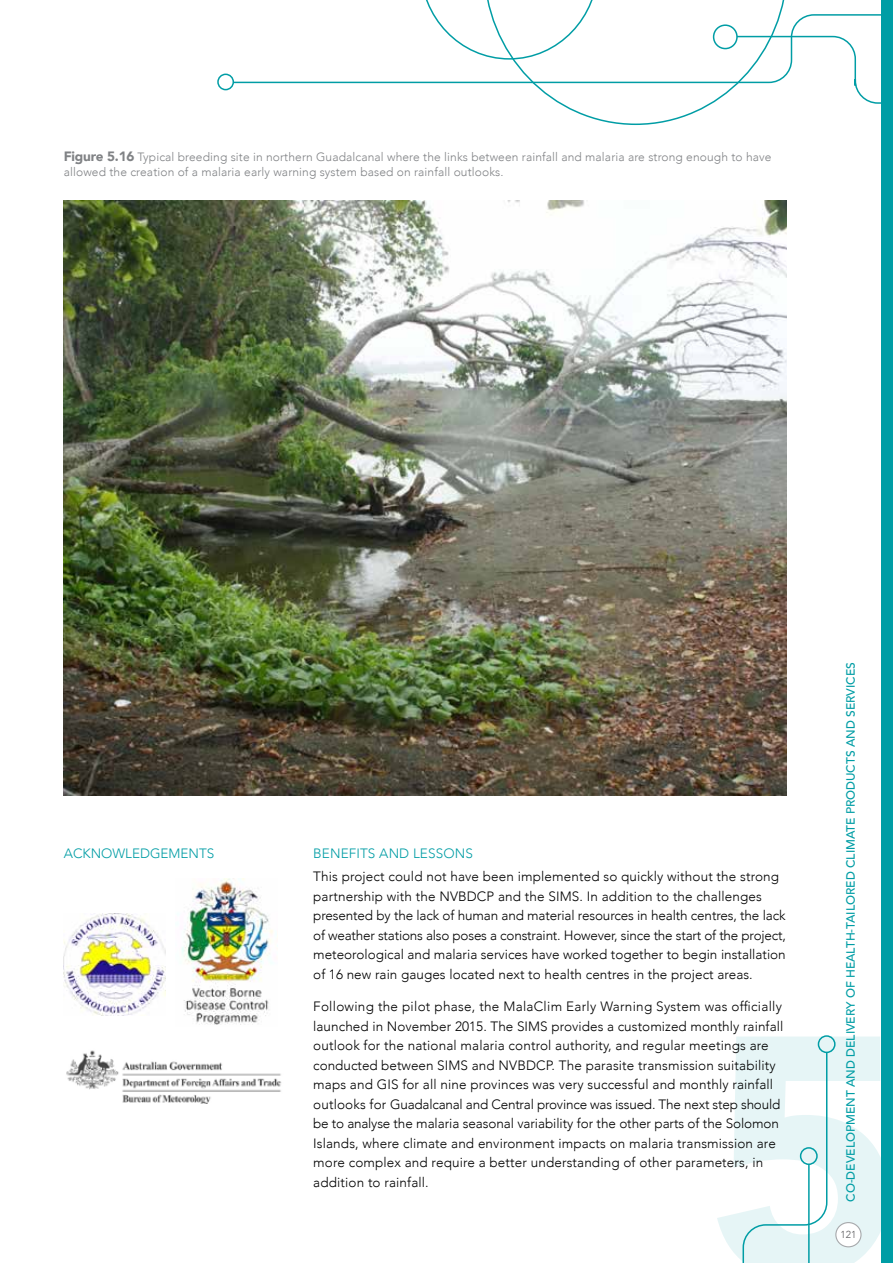
<style>
.page{position:relative;width:893px;height:1263px;background:#fff}
.page>*{position:absolute;margin:0;border:0;box-sizing:border-box;transform-origin:0 0}
.t1{font:900 336.6px "Avenir";color:#009da5}
.t2{font:300 13.5px/19.5px "Avenir";letter-spacing:.01em;color:#000}
.t3{font:300 13.5px "Avenir";letter-spacing:.005em;color:#009da5}
.t4{font:300 12px/15px "Avenir";letter-spacing:.01em;color:#808285}
.t5{font:500 12px "Avenir";color:#009da5}
.t6{font:300 10.2px "Avenir";color:#58595b}
.s1{font-weight:900;font-size:13.5px}
</style>
<div class="page">
<svg style="left:224px;top:73px;width:195px;height:11px"></svg>
<div style="left:218px;top:74px;width:15px;height:16px;background:#fff;border-radius:50%"></div>
<div style="left:217px;top:74px;width:17px;height:16px;border:2px solid #009da5;border-radius:50%"></div>
<div style="left:881px;top:0;width:12px;height:1263px;background:#009da5"></div>
<svg style="left:419px;top:0;width:462px;height:125px"></svg>
<div style="left:835px;top:1222px;width:27px;height:25px;border:1px solid #a7a9ac;border-radius:50%"></div>
<svg style="left:742px;top:1051px;width:86px;height:212px"></svg>
<div style="left:818px;top:1035px;width:18px;height:18px;border:2px solid #009da5;border-radius:50%"></div>
<div style="left:800px;top:1147px;width:18px;height:18px;border:2px solid #009da5;border-radius:50%"></div>
<img style="left:64px;top:201px;width:723px;height:595px">
<img style="left:66px;top:1050px;width:216px;height:53px">
<img style="left:64px;top:914px;width:102px;height:102px">
<img style="left:181px;top:878px;width:92px;height:147px">
<p class="t4" style="left:64px;top:149px;width:709px"><span class="s1">Figure 5.16</span> Typical breeding site in northern Guadalcanal where the links between rainfall and malaria are strong enough to have allowed the creation of a malaria early warning system based on rainfall outlooks.</p>
<p class="t5" style="left:840px;top:1202px;width:541px;rotate:-90deg">CO-DEVELOPMENT AND DELIVERY OF HEALTH-TAILORED CLIMATE PRODUCTS AND SERVICES</p>
<p class="t6" style="left:840px;top:1228px;width:18px">121</p>
<p class="t3" style="left:64px;top:845px;width:152px">ACKNOWLEDGEMENTS</p>
<p class="t3" style="left:313px;top:845px;width:161px">BENEFITS AND LESSONS</p>
<p class="t2" style="left:313px;top:867px;width:474px">This project could not have been implemented so quickly without the strong partnership with the NVBDCP and the SIMS. In addition to the challenges presented by the lack of human and material resources in health centres, the lack of weather stations also poses a constraint. However, since the start of the project, meteorological and malaria services have worked together to begin installation of 16 new rain gauges located next to health centres in the project areas.</p>
<p class="t2" style="left:313px;top:997px;width:472px">Following the pilot phase, the MalaClim Early Warning System was officially launched in November 2015. The SIMS provides a customized monthly rainfall outlook for the national malaria control authority, and regular meetings are conducted between SIMS and NVBDCP. The parasite transmission suitability maps and GIS for all nine provinces was very successful and monthly rainfall outlooks for Guadalcanal and Central province was issued. The next step should be to analyse the malaria seasonal variability for the other parts of the Solomon Islands, where climate and environment impacts on malaria transmission are more complex and require a better understanding of other parameters, in addition to rainfall.</p>
<h1 class="t1" style="left:706px;top:869px;width:201px">5</h1>
</div>
